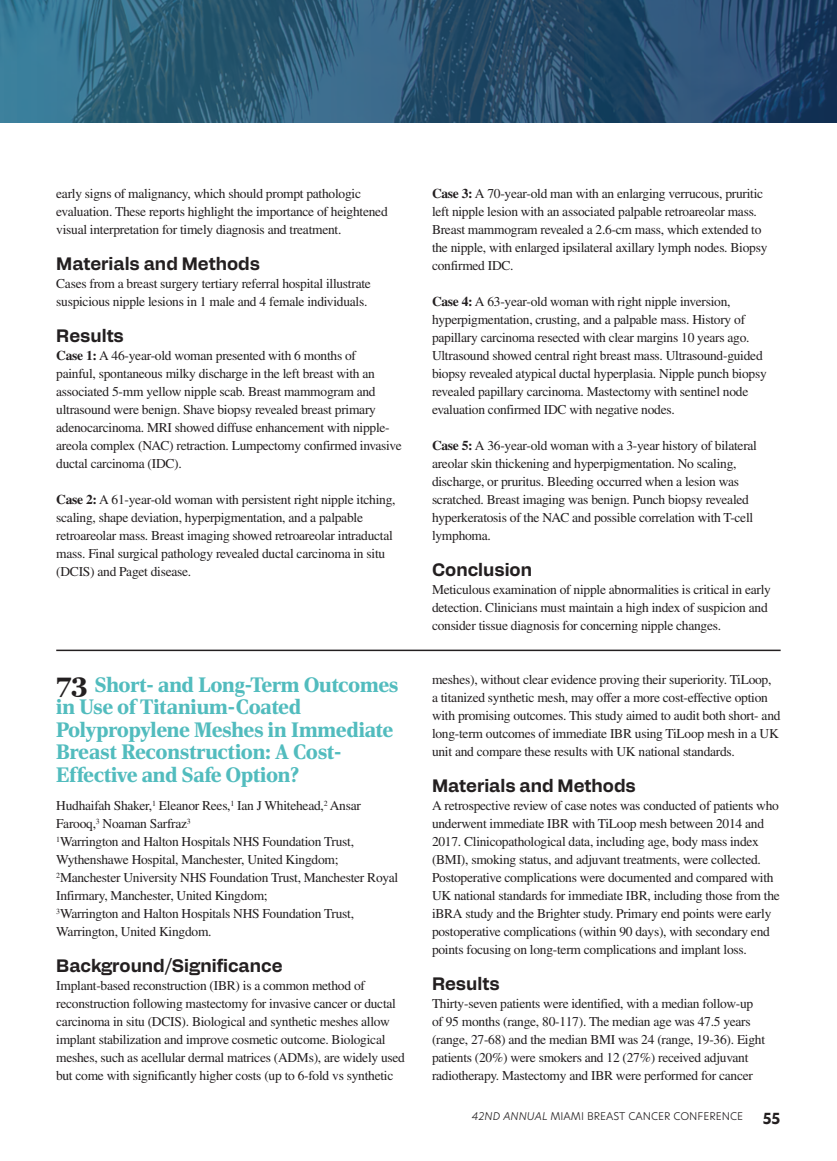
<style>
.page{position:relative;width:837px;height:1161px;background:#fff}
.page>*{position:absolute;margin:0;border:0;box-sizing:border-box;transform-origin:0 0}
.t1{font:900 21px/22.5px "Rocky";color:#52bcbe}
.Subhead{font:700 18px "Alfabet";color:#231f20}
.t2{font:700 15px "New Hero";color:#231f20}
.Text_No_Indent{font:13.5px/18px "Times LT Std";letter-spacing:-.02em;color:#231f20}
.Author{font:13.5px/18px "Times LT Std";letter-spacing:-.02em;color:#231f20}
.t3{font:300 10.5px "New Hero";color:#231f20}
.s1{font-weight:700}
.s2{font-family:"Georgia";font-weight:700;font-size:27px;color:#231f20}
.s3{font-style:italic}
</style>
<div class="page">
<svg style="left:0;top:0;width:837px;height:123px;background:#2b5775"></svg>
<hr style="left:56px;top:650px;width:725px;height:1px;background:#231f20">
<p class="Text_No_Indent" style="left:56px;top:184px;width:333px">early signs of malignancy, which should prompt pathologic evaluation. These reports highlight the importance of heightened visual interpretation for timely diagnosis and treatment.</p>
<p class="Subhead" style="left:56px;top:250px;width:205px">Materials and Methods</p>
<p class="Text_No_Indent" style="left:56px;top:274px;width:316px">Cases from a breast surgery tertiary referral hospital illustrate suspicious nipple lesions in 1 male and 4 female individuals.</p>
<p class="Subhead" style="left:56px;top:322px;width:69px">Results</p>
<p class="Text_No_Indent" style="left:56px;top:346px;width:347px"><span class="s1">Case 1:</span> A 46-year-old woman presented with 6 months of<br>painful, spontaneous milky discharge in the left breast with an associated 5-mm yellow nipple scab. Breast mammogram and ultrasound were benign. Shave biopsy revealed breast primary adenocarcinoma. MRI showed diffuse enhancement with nipple&shy;areola complex (NAC) retraction. Lumpectomy confirmed invasive ductal carcinoma (IDC).</p>
<p class="Text_No_Indent" style="left:56px;top:490px;width:341px"><span class="s1">Case 2:</span> A 61-year-old woman with persistent right nipple itching, scaling, shape deviation, hyperpigmentation, and a palpable retroareolar mass. Breast imaging showed retroareolar intraductal mass. Final surgical pathology revealed ductal carcinoma in situ (DCIS) and Paget disease.</p>
<p class="t1" style="left:56px;top:673px;width:343px"><span class="s2">73</span> Short- and Long-Term Outcomes in Use of Titanium-Coated<br>Polypropylene Meshes in Immediate<br>Breast Reconstruction: A Cost-<br>Effective and Safe Option?</p>
<p class="Author" style="left:56px;top:796px;width:306px">Hudhaifah Shaker,<sup>1</sup> Eleanor Rees,<sup>1</sup> Ian J Whitehead,<sup>2</sup> Ansar<br>Farooq,<sup>3</sup> Noaman Sarfraz<sup>3</sup></p>
<p class="Author" style="left:56px;top:832px;width:299px"><sup>1</sup>Warrington and Halton Hospitals NHS Foundation Trust,<br>Wythenshawe Hospital, Manchester, United Kingdom;</p>
<p class="Author" style="left:56px;top:868px;width:344px"><sup>2</sup>Manchester University NHS Foundation Trust, Manchester Royal<br>Infirmary, Manchester, United Kingdom;</p>
<p class="Author" style="left:56px;top:904px;width:299px"><sup>3</sup>Warrington and Halton Hospitals NHS Foundation Trust,<br>Warrington, United Kingdom.</p>
<p class="Subhead" style="left:56px;top:952px;width:228px">Background/Significance</p>
<p class="Text_No_Indent" style="left:56px;top:976px;width:350px">Implant-based reconstruction (IBR) is a common method of reconstruction following mastectomy for invasive cancer or ductal carcinoma in situ (DCIS). Biological and synthetic meshes allow implant stabilization and improve cosmetic outcome. Biological meshes, such as acellular dermal matrices (ADMs), are widely used but come with significantly higher costs (up to 6-fold vs synthetic</p>
<p class="Text_No_Indent" style="left:432px;top:184px;width:337px"><span class="s1">Case 3:</span> A 70-year-old man with an enlarging verrucous, pruritic left nipple lesion with an associated palpable retroareolar mass.<br>Breast mammogram revealed a 2.6-cm mass, which extended to the nipple, with enlarged ipsilateral axillary lymph nodes. Biopsy confirmed IDC.</p>
<p class="Text_No_Indent" style="left:432px;top:292px;width:336px"><span class="s1">Case 4:</span> A 63-year-old woman with right nipple inversion, hyperpigmentation, crusting, and a palpable mass. History of papillary carcinoma resected with clear margins 10 years ago.<br>Ultrasound showed central right breast mass. Ultrasound-guided biopsy revealed atypical ductal hyperplasia. Nipple punch biopsy revealed papillary carcinoma. Mastectomy with sentinel node evaluation confirmed IDC with negative nodes.</p>
<p class="Text_No_Indent" style="left:432px;top:436px;width:327px"><span class="s1">Case 5:</span> A 36-year-old woman with a 3-year history of bilateral areolar skin thickening and hyperpigmentation. No scaling, discharge, or pruritus. Bleeding occurred when a lesion was scratched. Breast imaging was benign. Punch biopsy revealed hyperkeratosis of the NAC and possible correlation with T-cell lymphoma.</p>
<p class="Subhead" style="left:432px;top:556px;width:102px">Conclusion</p>
<p class="Text_No_Indent" style="left:432px;top:580px;width:340px">Meticulous examination of nipple abnormalities is critical in early detection. Clinicians must maintain a high index of suspicion and consider tissue diagnosis for concerning nipple changes.</p>
<p class="Text_No_Indent" style="left:432px;top:670px;width:350px">meshes), without clear evidence proving their superiority. TiLoop, a titanized synthetic mesh, may offer a more cost-effective option with promising outcomes. This study aimed to audit both short- and long-term outcomes of immediate IBR using TiLoop mesh in a UK unit and compare these results with UK national standards.</p>
<p class="Subhead" style="left:432px;top:772px;width:205px">Materials and Methods</p>
<p class="Text_No_Indent" style="left:432px;top:796px;width:349px">A retrospective review of case notes was conducted of patients who underwent immediate IBR with TiLoop mesh between 2014 and 2017. Clinicopathological data, including age, body mass index (BMI), smoking status, and adjuvant treatments, were collected.<br>Postoperative complications were documented and compared with UK national standards for immediate IBR, including those from the iBRA study and the Brighter study. Primary end points were early postoperative complications (within 90 days), with secondary end points focusing on long-term complications and implant loss.</p>
<p class="Subhead" style="left:432px;top:970px;width:69px">Results</p>
<p class="Text_No_Indent" style="left:432px;top:994px;width:335px">Thirty-seven patients were identified, with a median follow-up of 95 months (range, 80-117). The median age was 47.5 years (range, 27-68) and the median BMI was 24 (range, 19-36). Eight patients (20%) were smokers and 12 (27%) received adjuvant radiotherapy. Mastectomy and IBR were performed for cancer</p>
<p class="t3" style="left:472px;top:1109px;width:273px"><span class="s3">42ND ANNUAL</span> MIAMI BREAST CANCER CONFERENCE</p>
<p class="t2" style="left:763px;top:1108px;width:19px">55</p>
</div>
